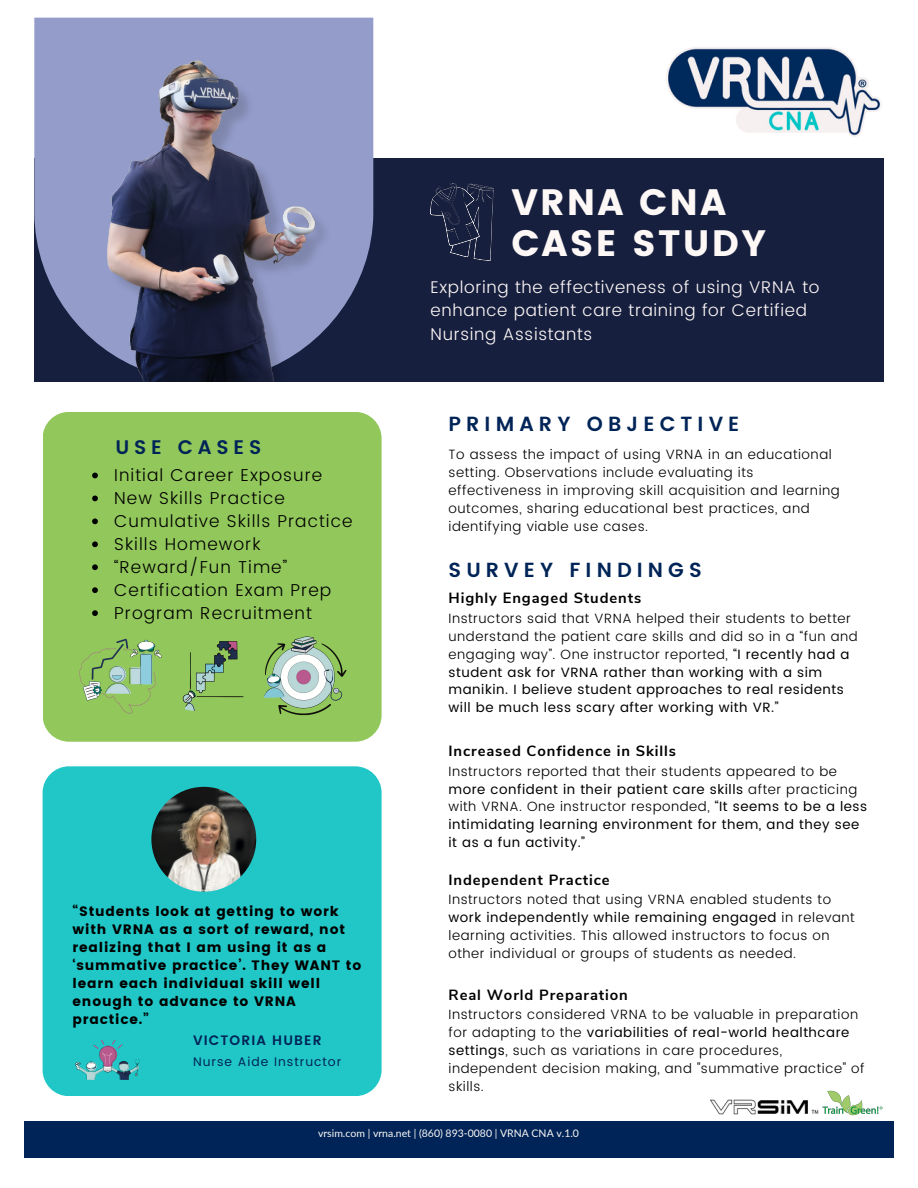
<style>
.page{position:relative;width:918px;height:1188px;background:#fff}
.page>*{position:absolute;margin:0;border:0;box-sizing:border-box;transform-origin:0 0}
.t1{font:36.75px "Poppins";letter-spacing:.06em;color:#fdf8f6}
.t2{font:600 20.4px "Poppins";letter-spacing:.25em;color:#002457}
.t3{font:600 19.65px "Poppins";letter-spacing:.25em;color:#002457}
.t4{font:300 17.25px "Poppins";letter-spacing:.06em;color:#000}
.t5{font:300 16.95px/23.2px "Poppins";letter-spacing:.04em;color:#fdf8f6}
.t6{font:700 14.7px "Nunito Sans";letter-spacing:.06em;color:#000}
.t7{font:13.65px/18.1px "Poppins";letter-spacing:.06em;color:#000}
.t8{font:600 13.65px "Poppins";letter-spacing:.08em;color:#002457}
.t9{font:300 13.5px/17.9px "Poppins";letter-spacing:.04em;color:#000}
.t10{font:13.5px/17.9px "Poppins";letter-spacing:.04em;color:#000}
.t11{font:12.45px "Poppins";letter-spacing:.08em;color:#002457}
.t12{font:10.5px "Lato";color:#fdf8f6}
.s1{font-weight:300}
.s2{font-weight:400}
</style>
<div class="page">
<div style="left:24px;top:1121px;width:870px;height:37px;background:#002457"></div>
<div style="left:34px;top:158px;width:850px;height:223px;background:#171f3f"></div>
<div style="left:43px;top:766px;width:339px;height:330px;background:#21c7c7;border-radius:26px"></div>
<img style="left:151px;top:787px;width:105px;height:105px;border-radius:50%">
<img style="left:666px;top:47px;width:216px;height:90px">
<img style="left:75px;top:1039px;width:65px;height:41px">
<svg style="left:34px;top:18px;width:339px;height:285px;fill:#949dca"></svg>
<img style="left:43px;top:35px;width:303px;height:347px">
<img style="left:431px;top:183px;width:63px;height:78px">
<div style="left:43px;top:412px;width:339px;height:330px;background:#92c85b;border-radius:26px"></div>
<img style="left:264px;top:636px;width:83px;height:80px">
<img style="left:79px;top:638px;width:83px;height:76px">
<img style="left:182px;top:641px;width:62px;height:70px">
<svg style="left:92px;top:473px;width:6px;height:5px"></svg>
<svg style="left:92px;top:496px;width:6px;height:5px"></svg>
<svg style="left:92px;top:518px;width:6px;height:6px"></svg>
<svg style="left:92px;top:541px;width:6px;height:6px"></svg>
<svg style="left:92px;top:564px;width:6px;height:6px"></svg>
<svg style="left:92px;top:587px;width:6px;height:6px"></svg>
<svg style="left:92px;top:610px;width:6px;height:6px"></svg>
<img style="left:710px;top:1099px;width:109px;height:16px">
<img style="left:822px;top:1090px;width:61px;height:26px">
<p class="t1" style="left:511px;top:181px;width:216px">VRNA CNA</p>
<p class="t1" style="left:511px;top:222px;width:256px">CASE STUDY</p>
<p class="t5" style="left:431px;top:276px;width:390px">Exploring the effectiveness of using VRNA to enhance patient care training for Certified<br>Nursing Assistants</p>
<p class="t3" style="left:115px;top:435px;width:148px">USE CASES</p>
<p class="t4" style="left:114px;top:465px;width:209px">Initial Career Exposure</p>
<p class="t4" style="left:114px;top:488px;width:172px">New Skills Practice</p>
<p class="t4" style="left:114px;top:511px;width:240px">Cumulative Skills Practice</p>
<p class="t4" style="left:114px;top:534px;width:148px">Skills Homework</p>
<p class="t4" style="left:114px;top:557px;width:174px">“Reward/Fun Time”</p>
<p class="t4" style="left:114px;top:580px;width:219px">Certification Exam Prep</p>
<p class="t4" style="left:114px;top:603px;width:199px">Program Recruitment</p>
<p class="t7" style="left:73px;top:902px;width:290px">“Students look at getting to work with VRNA as a sort of reward, not realizing that I am using it as a ‘summative practice’. They WANT to learn each individual skill well enough to advance to VRNA practice.”</p>
<p class="t8" style="left:193px;top:1033px;width:130px">VICTORIA HUBER</p>
<p class="t11" style="left:193px;top:1054px;width:150px">Nurse Aide Instructor</p>
<p class="t2" style="left:449px;top:412px;width:292px">PRIMARY OBJECTIVE</p>
<p class="t9" style="left:449px;top:445px;width:393px">To assess the impact of using VRNA in an educational setting. Observations include evaluating its effectiveness in improving skill acquisition and learning outcomes, sharing educational best practices, and identifying viable use cases.</p>
<p class="t2" style="left:449px;top:558px;width:255px">SURVEY FINDINGS</p>
<p class="t6" style="left:449px;top:588px;width:194px">Highly Engaged Students</p>
<p class="t10" style="left:449px;top:609px;width:411px"><span class="s1">Instructors said that VRNA helped their students to better understand the patient care skills and did so in a “fun and engaging way”. One instructor reported,</span> “I recently had a student ask for VRNA rather than working with a sim manikin. I believe student approaches to real residents will be much less scary after working with VR.”</p>
<p class="t6" style="left:449px;top:741px;width:229px">Increased Confidence in Skills</p>
<p class="t10" style="left:449px;top:762px;width:420px"><span class="s1">Instructors reported that their students appeared to be </span>more confident in their patient care skills <span class="s1">after practicing with VRNA. One instructor responded,</span> “It seems to be a less intimidating learning environment for them, and they see it as a fun activity.”</p>
<p class="t6" style="left:449px;top:870px;width:163px">Independent Practice</p>
<p class="t9" style="left:449px;top:891px;width:408px">Instructors noted that using VRNA enabled students to <span class="s2">work independently while remaining engaged</span> in relevant learning activities. This allowed instructors to focus on other individual or groups of students as needed.</p>
<p class="t6" style="left:449px;top:985px;width:181px">Real World Preparation</p>
<p class="t9" style="left:449px;top:1006px;width:418px">Instructors considered VRNA to be valuable in preparation for adapting to the <span class="s2">variabilities of real-world healthcare settings</span>, such as variations in care procedures, independent decision making, and "summative practice" of skills.</p>
<p class="t12" style="left:318px;top:1127px;width:262px">vrsim.com | vrna.net | (860) 893-0080 | VRNA CNA v.1.0</p>
</div>
